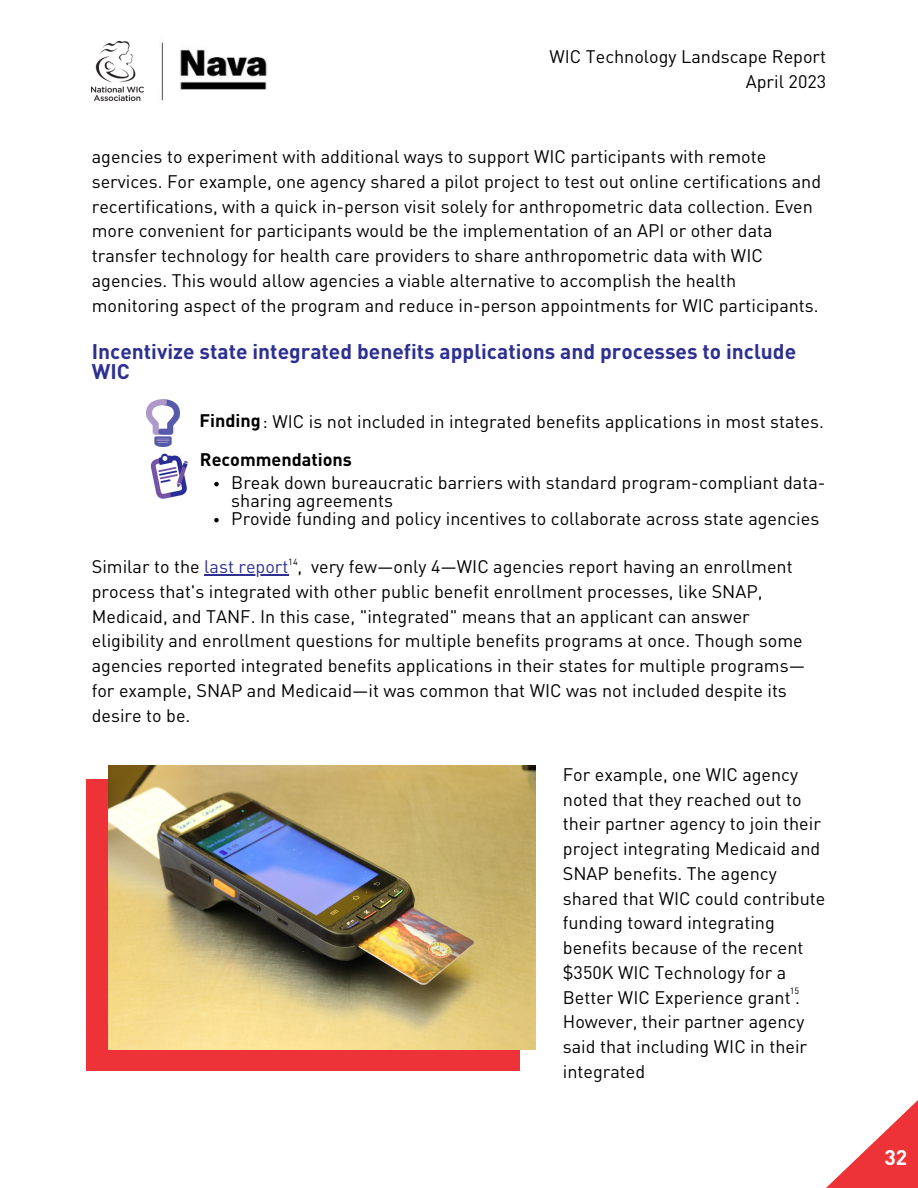
<style>
.page{position:relative;width:918px;height:1188px;background:#fff}
.page>*{position:absolute;margin:0;border:0;box-sizing:border-box;transform-origin:0 0}
.t1{font:700 21px/20.2px "DIN Pro";color:#2d3091}
.t2{font:700 21px "DIN Pro";color:#fff}
.t3{font:18px/24.8px "DIN Pro";color:#000}
.t4{font:9px "DIN Pro";color:#000}
.s1{font-weight:700}
.s2{color:#2d3091}
</style>
<div class="page">
<img style="left:161px;top:42px;width:106px;height:59px">
<img style="left:92px;top:41px;width:52px;height:60px">
<img style="left:146px;top:399px;width:34px;height:48px">
<img style="left:150px;top:453px;width:38px;height:46px">
<div style="left:86px;top:779px;width:434px;height:291px;background:#ed3338"></div>
<img style="left:109px;top:766px;width:426px;height:283px">
<svg style="left:214px;top:482px;width:5px;height:4px"></svg>
<svg style="left:214px;top:518px;width:5px;height:4px"></svg>
<hr style="left:204px;top:574px;width:85px;height:1px;background:#2d3091">
<svg style="left:826px;top:1100px;width:92px;height:88px"></svg>
<p class="t3" style="left:550px;top:46px;width:278px;text-align:right">WIC Technology Landscape Report<br>April 2023</p>
<p class="t3" style="left:92px;top:146px;width:731px">agencies to experiment with additional ways to support WIC participants with remote services. For example, one agency shared a pilot project to test out online certifications and recertifications, with a quick in-person visit solely for anthropometric data collection. Even more convenient for participants would be the implementation of an API or other data transfer technology for health care providers to share anthropometric data with WIC agencies. This would allow agencies a viable alternative to accomplish the health monitoring aspect of the program and reduce in-person appointments for WIC participants.</p>
<p class="t1" style="left:92px;top:344px;width:706px">Incentivize state integrated benefits applications and processes to include<br>WIC</p>
<p class="t3" style="left:200px;top:404px;width:626px;line-height:38.4px"><span class="s1">Finding</span>: WIC is not included in integrated benefits applications in most states.<br><span class="s1">Recommendations</span></p>
<p class="t3" style="left:231px;top:475px;width:596px;line-height:18px">Break down bureaucratic barriers with standard program-compliant data&shy;sharing agreements<br>Provide funding and policy incentives to collaborate across state agencies</p>
<p class="t3" style="left:92px;top:556px;width:715px">Similar to the <span class="s2">last report</span> , very few—only 4—WIC agencies report having an enrollment process that's integrated with other public benefit enrollment processes, like SNAP, Medicaid, and TANF. In this case, "integrated" means that an applicant can answer eligibility and enrollment questions for multiple benefits programs at once. Though some agencies reported integrated benefits applications in their states for multiple programs— for example, SNAP and Medicaid—it was common that WIC was not included despite its desire to be.</p>
<p class="t4" style="left:288px;top:558px;width:11px">14</p>
<p class="t3" style="left:563px;top:764px;width:264px">For example, one WIC agency noted that they reached out to their partner agency to join their project integrating Medicaid and<br>SNAP benefits. The agency shared that WIC could contribute funding toward integrating benefits because of the recent $350K WIC Technology for a<br>Better WIC Experience grant .<br>However, their partner agency said that including WIC in their integrated</p>
<p class="t4" style="left:790px;top:987px;width:11px">15</p>
<p class="t2" style="left:884px;top:1149px;width:24px">32</p>
</div>
